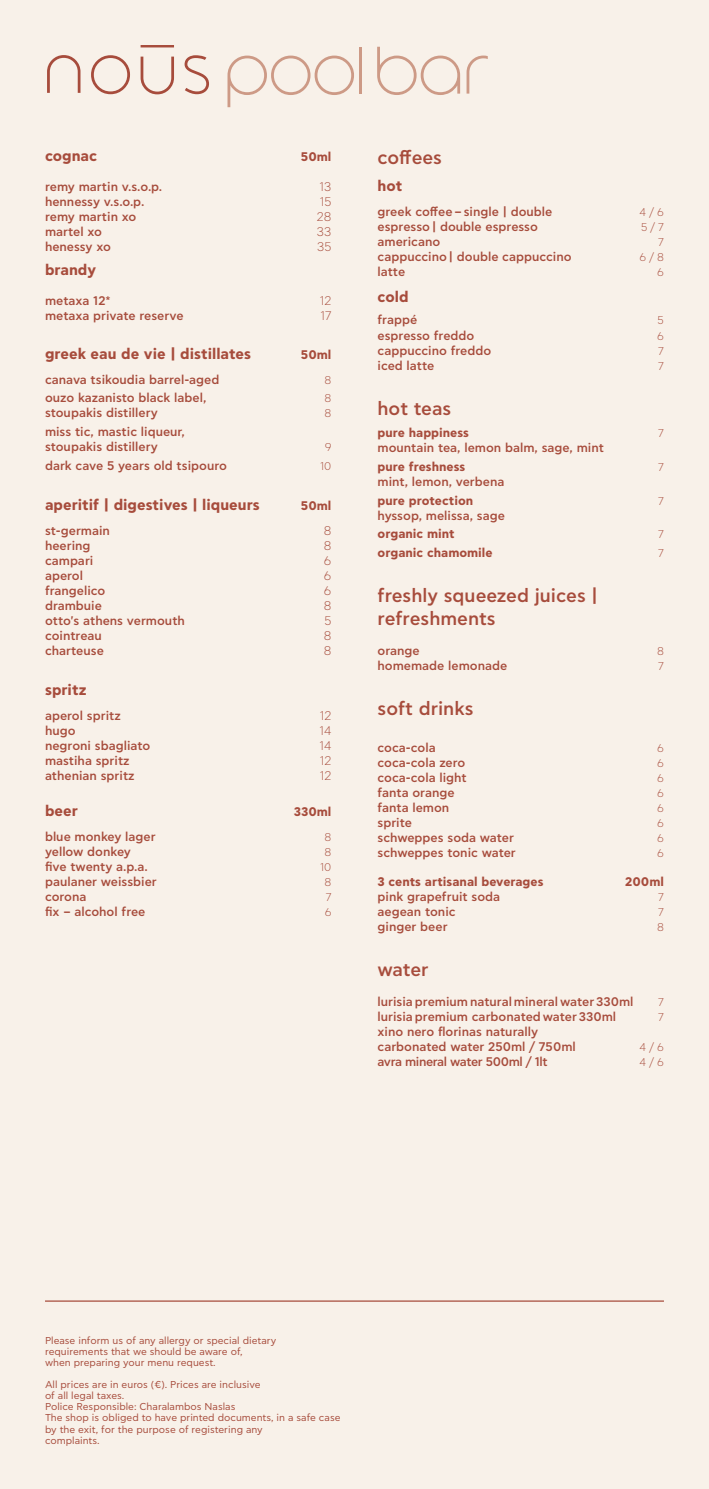
<style>
.page{position:relative;width:709px;height:1489px;background:#fff}
.page>*{position:absolute;margin:0;border:0;box-sizing:border-box;transform-origin:0 0}
.t1{font:52.5px "Vonique 43";color:#cd9a86}
.t2{font:500 18.75px/22.5px "CF Asty Pro";color:#a74c3c}
.t3{font:700 15px "CF Asty Pro";color:#a74c3c}
.t4{font:500 12.5px/15px "CF Asty Pro";color:#a74c3c}
.t5{font:700 12.5px "CF Asty Pro";color:#a74c3c}
.t6{font:300 12.5px "CF Asty Pro";color:#a74c3c}
.t7{font:500 12.5px "CF Asty Pro";letter-spacing:-.03em;color:#a74c3c}
.t8{font:300 11.25px "CF Asty Pro";color:#a74c3c}
.t9{font:10px/11.2px "CF Asty Pro";color:#a74c3c}
</style>
<div class="page">
<div style="left:0;top:0;width:709px;height:1488px;background:#f8f1e9"></div>
<svg style="left:47px;top:45px;width:162px;height:49px"></svg>
<hr style="left:45px;top:1300px;width:619px;height:1px;background:#a74c3c">
<h1 class="t1" style="left:224px;top:47px;width:267px">pool bar</h1>
<p class="t3" style="left:45px;top:146px;width:54px">cognac</p>
<p class="t5" style="left:301px;top:149px;width:32px">50ml</p>
<p class="t4" style="left:45px;top:179px;width:119px">remy martin v.s.o.p.</p>
<p class="t6" style="left:319px;top:179px;width:13px">13</p>
<p class="t4" style="left:45px;top:194px;width:101px">hennessy v.s.o.p.</p>
<p class="t6" style="left:320px;top:194px;width:13px">15</p>
<p class="t4" style="left:45px;top:209px;width:93px">remy martin xo</p>
<p class="t6" style="left:317px;top:209px;width:16px">28</p>
<p class="t4" style="left:45px;top:224px;width:58px">martel xo</p>
<p class="t6" style="left:317px;top:224px;width:16px">33</p>
<p class="t4" style="left:45px;top:239px;width:67px">henessy xo</p>
<p class="t6" style="left:317px;top:239px;width:16px">35</p>
<p class="t3" style="left:45px;top:260px;width:53px">brandy</p>
<p class="t4" style="left:45px;top:293px;width:67px">metaxa 12*</p>
<p class="t6" style="left:320px;top:293px;width:13px">12</p>
<p class="t4" style="left:45px;top:308px;width:140px">metaxa private reserve</p>
<p class="t6" style="left:320px;top:308px;width:12px">17</p>
<p class="t3" style="left:45px;top:344px;width:208px">greek eau de vie | distillates</p>
<p class="t5" style="left:301px;top:346px;width:32px">50ml</p>
<p class="t4" style="left:45px;top:372px;width:176px">canava tsikoudia barrel-aged</p>
<p class="t8" style="left:324px;top:373px;width:8px">8</p>
<p class="t4" style="left:45px;top:391px;width:163px">ouzo kazanisto black label,</p>
<p class="t8" style="left:324px;top:392px;width:8px">8</p>
<p class="t4" style="left:45px;top:406px;width:114px">stoupakis distillery</p>
<p class="t8" style="left:324px;top:407px;width:8px">8</p>
<p class="t4" style="left:45px;top:424px;width:141px">miss tic, mastic liqueur, stoupakis distillery</p>
<p class="t8" style="left:325px;top:440px;width:8px">9</p>
<p class="t4" style="left:45px;top:458px;width:183px">dark cave 5 years old tsipouro</p>
<p class="t8" style="left:320px;top:459px;width:13px">10</p>
<p class="t3" style="left:45px;top:495px;width:216px">aperitif | digestives | liqueurs</p>
<p class="t5" style="left:301px;top:497px;width:32px">50ml</p>
<p class="t4" style="left:45px;top:523px;width:66px">st-germain</p>
<p class="t6" style="left:324px;top:523px;width:9px">8</p>
<p class="t4" style="left:45px;top:538px;width:47px">heering</p>
<p class="t6" style="left:324px;top:538px;width:9px">8</p>
<p class="t4" style="left:45px;top:553px;width:50px">campari</p>
<p class="t6" style="left:324px;top:553px;width:9px">6</p>
<p class="t4" style="left:45px;top:568px;width:40px">aperol</p>
<p class="t6" style="left:324px;top:568px;width:9px">6</p>
<p class="t4" style="left:45px;top:583px;width:62px">frangelico</p>
<p class="t6" style="left:324px;top:583px;width:9px">6</p>
<p class="t4" style="left:45px;top:598px;width:58px">drambuie</p>
<p class="t6" style="left:324px;top:598px;width:9px">8</p>
<p class="t4" style="left:45px;top:613px;width:141px">otto's athens vermouth</p>
<p class="t6" style="left:324px;top:613px;width:9px">5</p>
<p class="t4" style="left:45px;top:628px;width:58px">cointreau</p>
<p class="t6" style="left:324px;top:628px;width:9px">8</p>
<p class="t4" style="left:45px;top:643px;width:60px">charteuse</p>
<p class="t6" style="left:324px;top:643px;width:9px">8</p>
<p class="t3" style="left:45px;top:680px;width:43px">spritz</p>
<p class="t4" style="left:45px;top:708px;width:77px">aperol spritz</p>
<p class="t6" style="left:320px;top:708px;width:13px">12</p>
<p class="t4" style="left:45px;top:723px;width:32px">hugo</p>
<p class="t6" style="left:319px;top:723px;width:13px">14</p>
<p class="t4" style="left:45px;top:738px;width:107px">negroni sbagliato</p>
<p class="t6" style="left:319px;top:738px;width:13px">14</p>
<p class="t4" style="left:45px;top:753px;width:86px">mastiha spritz</p>
<p class="t6" style="left:320px;top:753px;width:13px">12</p>
<p class="t4" style="left:45px;top:768px;width:91px">athenian spritz</p>
<p class="t6" style="left:320px;top:768px;width:13px">12</p>
<p class="t3" style="left:45px;top:801px;width:34px">beer</p>
<p class="t5" style="left:294px;top:804px;width:39px">330ml</p>
<p class="t4" style="left:45px;top:829px;width:112px">blue monkey lager</p>
<p class="t8" style="left:324px;top:830px;width:8px">8</p>
<p class="t4" style="left:45px;top:844px;width:87px">yellow donkey</p>
<p class="t8" style="left:324px;top:845px;width:8px">8</p>
<p class="t4" style="left:45px;top:859px;width:104px">five twenty a.p.a.</p>
<p class="t8" style="left:320px;top:860px;width:13px">10</p>
<p class="t4" style="left:45px;top:874px;width:113px">paulaner weissbier</p>
<p class="t8" style="left:324px;top:875px;width:8px">8</p>
<p class="t4" style="left:45px;top:889px;width:43px">corona</p>
<p class="t8" style="left:326px;top:890px;width:7px">7</p>
<p class="t4" style="left:45px;top:904px;width:102px">fix – alcohol free</p>
<p class="t8" style="left:325px;top:905px;width:8px">6</p>
<h2 class="t2" style="left:377px;top:147px;width:66px">coffees</h2>
<p class="t3" style="left:377px;top:177px;width:26px">hot</p>
<p class="t4" style="left:377px;top:205px;width:176px">greek coffee – single | double</p>
<p class="t8" style="left:639px;top:206px;width:26px">4 / 6</p>
<p class="t4" style="left:377px;top:220px;width:162px">espresso | double espresso</p>
<p class="t8" style="left:641px;top:221px;width:24px">5 / 7</p>
<p class="t4" style="left:377px;top:235px;width:64px">americano</p>
<p class="t8" style="left:658px;top:236px;width:7px">7</p>
<p class="t4" style="left:377px;top:250px;width:196px">cappuccino | double cappuccino</p>
<p class="t8" style="left:639px;top:251px;width:26px">6 / 8</p>
<p class="t4" style="left:377px;top:265px;width:29px">latte</p>
<p class="t8" style="left:657px;top:266px;width:8px">6</p>
<p class="t3" style="left:377px;top:287px;width:32px">cold</p>
<p class="t4" style="left:377px;top:313px;width:41px">frappé</p>
<p class="t8" style="left:657px;top:314px;width:8px">5</p>
<p class="t4" style="left:377px;top:328px;width:98px">espresso freddo</p>
<p class="t8" style="left:657px;top:329px;width:8px">6</p>
<p class="t4" style="left:377px;top:343px;width:115px">cappuccino freddo</p>
<p class="t8" style="left:658px;top:344px;width:7px">7</p>
<p class="t4" style="left:377px;top:358px;width:58px">iced latte</p>
<p class="t8" style="left:658px;top:359px;width:7px">7</p>
<h2 class="t2" style="left:377px;top:397px;width:75px">hot teas</h2>
<p class="t5" style="left:377px;top:425px;width:93px">pure happiness</p>
<p class="t8" style="left:658px;top:426px;width:7px">7</p>
<p class="t4" style="left:377px;top:440px;width:228px">mountain tea, lemon balm, sage, mint</p>
<p class="t5" style="left:377px;top:458px;width:89px">pure freshness</p>
<p class="t8" style="left:658px;top:460px;width:7px">7</p>
<p class="t4" style="left:377px;top:474px;width:128px">mint, lemon, verbena</p>
<p class="t5" style="left:377px;top:492px;width:97px">pure protection</p>
<p class="t8" style="left:658px;top:494px;width:7px">7</p>
<p class="t4" style="left:377px;top:508px;width:129px">hyssop, melissa, sage</p>
<p class="t5" style="left:377px;top:526px;width:79px">organic mint</p>
<p class="t8" style="left:658px;top:528px;width:7px">7</p>
<p class="t5" style="left:377px;top:545px;width:117px">organic chamomile</p>
<p class="t8" style="left:658px;top:546px;width:7px">7</p>
<h2 class="t2" style="left:377px;top:585px;width:222px">freshly squeezed juices | refreshments</h2>
<p class="t4" style="left:377px;top:643px;width:44px">orange</p>
<p class="t8" style="left:657px;top:644px;width:8px">8</p>
<p class="t4" style="left:377px;top:658px;width:131px">homemade lemonade</p>
<p class="t8" style="left:658px;top:659px;width:7px">7</p>
<h2 class="t2" style="left:377px;top:697px;width:97px">soft drinks</h2>
<p class="t4" style="left:377px;top:740px;width:60px">coca-cola</p>
<p class="t8" style="left:657px;top:741px;width:8px">6</p>
<p class="t4" style="left:377px;top:755px;width:89px">coca-cola zero</p>
<p class="t8" style="left:657px;top:756px;width:8px">6</p>
<p class="t4" style="left:377px;top:770px;width:91px">coca-cola light</p>
<p class="t8" style="left:657px;top:771px;width:8px">6</p>
<p class="t4" style="left:377px;top:785px;width:79px">fanta orange</p>
<p class="t8" style="left:657px;top:786px;width:8px">6</p>
<p class="t4" style="left:377px;top:800px;width:73px">fanta lemon</p>
<p class="t8" style="left:657px;top:801px;width:8px">6</p>
<p class="t4" style="left:377px;top:815px;width:36px">sprite</p>
<p class="t8" style="left:657px;top:816px;width:8px">6</p>
<p class="t4" style="left:377px;top:830px;width:138px">schweppes soda water</p>
<p class="t8" style="left:657px;top:831px;width:8px">6</p>
<p class="t4" style="left:377px;top:845px;width:140px">schweppes tonic water</p>
<p class="t8" style="left:657px;top:846px;width:8px">6</p>
<p class="t5" style="left:377px;top:873px;width:167px">3 cents artisanal beverages</p>
<p class="t5" style="left:625px;top:873px;width:40px">200ml</p>
<p class="t4" style="left:377px;top:889px;width:124px">pink grapefruit soda</p>
<p class="t8" style="left:658px;top:890px;width:7px">7</p>
<p class="t4" style="left:377px;top:904px;width:80px">aegean tonic</p>
<p class="t8" style="left:658px;top:905px;width:7px">7</p>
<p class="t4" style="left:377px;top:919px;width:72px">ginger beer</p>
<p class="t8" style="left:657px;top:920px;width:8px">8</p>
<h2 class="t2" style="left:377px;top:958px;width:53px">water</h2>
<p class="t4" style="left:377px;top:994px;width:257px">lurisia premium natural mineral water 330ml</p>
<p class="t8" style="left:658px;top:995px;width:7px">7</p>
<p class="t4" style="left:377px;top:1009px;width:240px">lurisia premium carbonated water 330ml</p>
<p class="t8" style="left:658px;top:1010px;width:7px">7</p>
<p class="t4" style="left:377px;top:1024px;width:200px">xino nero florinas naturally carbonated water 250ml / 750ml</p>
<p class="t8" style="left:639px;top:1040px;width:26px">4 / 6</p>
<p class="t7" style="left:377px;top:1053px;width:171px">avra mineral water 500ml / 1lt</p>
<p class="t8" style="left:639px;top:1055px;width:26px">4 / 6</p>
<p class="t9" style="left:45px;top:1334px;width:233px">Please inform us of any allergy or special dietary requirements that we should be aware of,<br>when preparing your menu request.</p>
<p class="t9" style="left:45px;top:1378px;width:297px">All prices are in euros (€). Prices are inclusive<br>of all legal taxes.<br>Police Responsible: Charalambos Naslas<br>The shop is obliged to have printed documents, in a safe case by the exit, for the purpose of registering any<br>complaints.</p>
</div>
